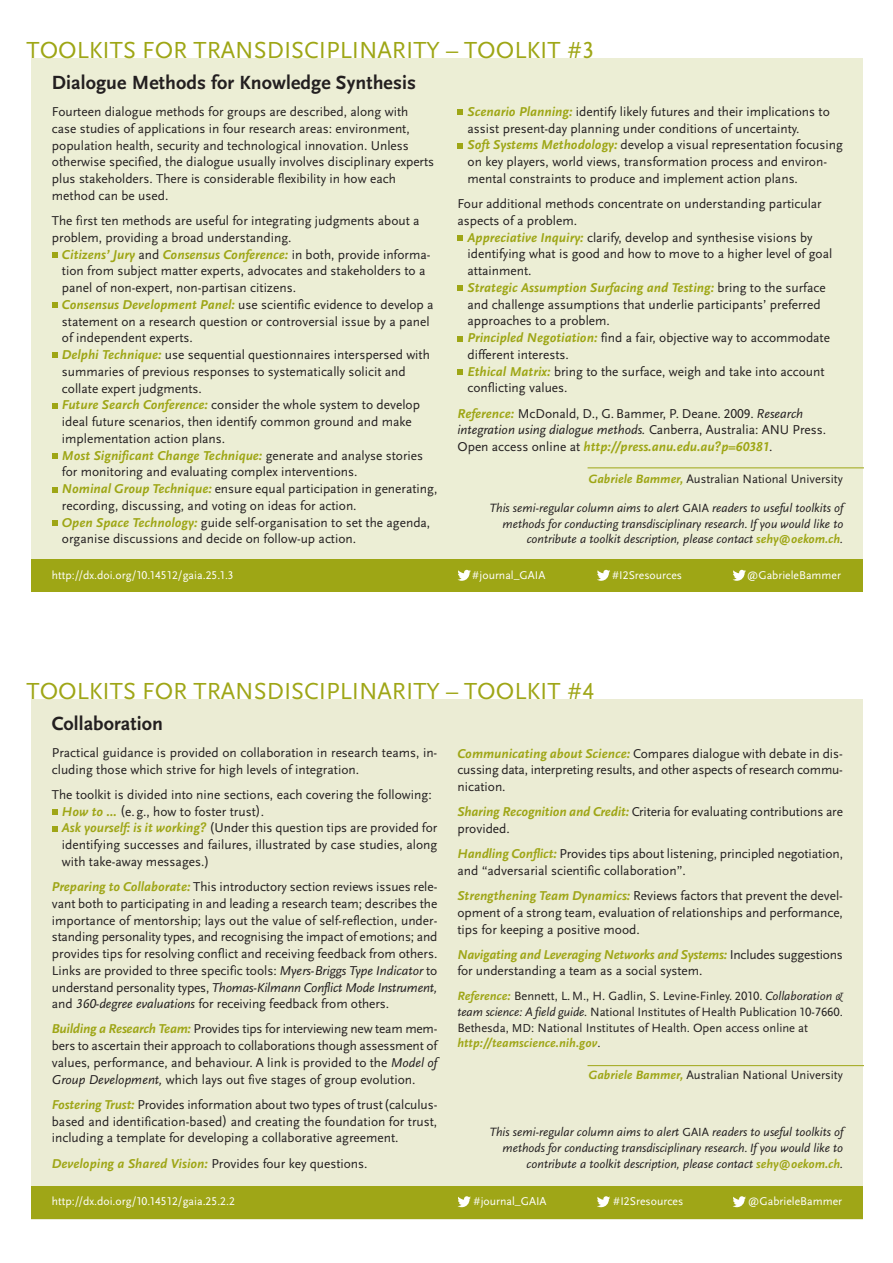
<style>
.page{position:relative;width:893px;height:1263px;background:#fff}
.page>*{position:absolute;margin:0;border:0;box-sizing:border-box;transform-origin:0 0}
.t1{font:24.3px "Scala Sans LF";color:#9ea615}
.t2{font:24.3px "Scala Sans LF";color:#9fa617}
.t3{font:700 19.95px "Scala Sans LF";letter-spacing:.005em;color:#231f20}
.t4{font:13.35px/16.8px "Scala Sans LF";color:#231f20}
.t5{font:italic 12.6px/15.9px "Scala Sans LF";color:#231f20;text-align:right}
.t6{font:12.6px/15.9px "Scala Sans LF";color:#231f20}
.t7{font:11.7px "Scala Sans LF";color:#fff}
.s1{font-weight:700;font-style:italic;color:#9ea615}
.s2{font-style:italic}
.s3{font-style:normal;font-size:12.15px}
.s4{font-weight:700;color:#9ea615}
.s5{font-weight:700;font-style:italic;color:#9fa617}
.s6{font-size:12.15px}
.s7{font-weight:700;color:#9fa617}
</style>
<div class="page">
<div style="left:32px;top:58px;width:831px;height:505px;background:#eceed5"></div>
<div style="left:32px;top:560px;width:831px;height:32px;background:#9ea615"></div>
<svg style="left:52px;top:252px;width:5px;height:6px"></svg>
<svg style="left:52px;top:302px;width:5px;height:6px"></svg>
<svg style="left:52px;top:353px;width:5px;height:5px"></svg>
<svg style="left:52px;top:403px;width:5px;height:5px"></svg>
<svg style="left:52px;top:453px;width:5px;height:6px"></svg>
<svg style="left:52px;top:487px;width:5px;height:5px"></svg>
<svg style="left:52px;top:520px;width:5px;height:6px"></svg>
<svg style="left:457px;top:143px;width:6px;height:6px"></svg>
<svg style="left:457px;top:235px;width:6px;height:6px"></svg>
<svg style="left:457px;top:286px;width:6px;height:5px"></svg>
<svg style="left:457px;top:336px;width:6px;height:5px"></svg>
<svg style="left:457px;top:369px;width:6px;height:6px"></svg>
<svg style="left:457px;top:110px;width:6px;height:5px"></svg>
<hr style="left:588px;top:468px;width:275px;height:1px;background:#9ea615">
<svg style="left:457px;top:570px;width:14px;height:11px"></svg>
<svg style="left:597px;top:570px;width:13px;height:11px"></svg>
<svg style="left:732px;top:570px;width:14px;height:11px"></svg>
<div style="left:32px;top:699px;width:831px;height:521px;background:#ebecd4"></div>
<div style="left:32px;top:1186px;width:831px;height:33px;background:#9fa617"></div>
<svg style="left:52px;top:809px;width:5px;height:6px"></svg>
<svg style="left:52px;top:826px;width:5px;height:5px"></svg>
<hr style="left:587px;top:1065px;width:276px;height:1px;background:#9fa617">
<svg style="left:457px;top:1196px;width:14px;height:11px"></svg>
<svg style="left:597px;top:1196px;width:13px;height:11px"></svg>
<svg style="left:732px;top:1196px;width:14px;height:11px"></svg>
<h1 class="t1" style="left:27px;top:40px;width:570px">TOOLKITS FOR TRANSDISCIPLINARITY – TOOLKIT #3</h1>
<h2 class="t3" style="left:52px;top:75px;width:366px">Dialogue Methods for Knowledge Synthesis</h2>
<p class="t4" style="left:52px;top:104px;width:384px">Fourteen dialogue methods for groups are described, along with case studies of applications in four research areas: environment, population health, security and technological innovation. Unless other wise speci fied, the dialogue usually involves disciplinary experts plus stakeholders. There is considerable flexibility in how each method can be used.</p>
<p class="t4" style="left:52px;top:213px;width:369px">The first ten methods are useful for integrating judgments about a problem, providing a broad understanding.</p>
<p class="t4" style="left:62px;top:247px;width:377px"><span class="s1">Citizens’ Jury</span> and <span class="s1">Consensus Conference:</span> in both, provide informa&shy;tion from subject matter experts, advocates and stakeholders to a panel of non-expert, non-partisan citizens.<br><span class="s1">Consensus Development Panel:</span> use scientific evidence to develop a statement on a research question or controversial issue by a panel of independent experts.<br><span class="s1">Delphi Technique:</span> use sequential questionnaires interspersed with summaries of previous responses to systematically solicit and collate expert judgments.<br><span class="s1">Future Search Conference:</span> consider the whole system to develop ideal future scenarios, then identify common ground and make implemen tation action plans.<br><span class="s1">Most Significant Change Technique:</span> generate and analyse stories for monitoring and evaluating complex interventions.<br><span class="s1">Nominal Group Technique:</span> ensure equal participation in generating, recording, discussing, and voting on ideas for action.<br><span class="s1">Open Space Technology:</span> guide self-organisation to set the agenda, organise discussions and decide on follow-up action.</p>
<p class="t4" style="left:468px;top:104px;width:377px"><span class="s1">Scenario Planning:</span> identify likely futures and their implications to assist present-day planning under conditions of uncertainty.<br><span class="s1">Soft Systems Methodology:</span> develop a visual representation focusing on key players, world views, transformation process and environ&shy;mental constraints to produce and implement action plans.</p>
<p class="t4" style="left:457px;top:196px;width:366px">Four additional methods concentrate on understanding particular aspects of a problem.</p>
<p class="t4" style="left:468px;top:230px;width:366px"><span class="s1">Appreciative Inquiry:</span> clarify, develop and synthesise visions by identifying what is good and how to move to a higher level of goal attainment.<br><span class="s1">Strategic Assumption Surfacing and Testing:</span> bring to the surface and challenge assumptions that underlie participants’ preferred approach es to a problem.<br><span class="s1">Principled Negotiation:</span> find a fair, objective way to accommodate different interests.<br><span class="s1">Ethical Matrix:</span> bring to the surface, weigh and take into account conflicting values.</p>
<p class="t4" style="left:457px;top:406px;width:370px"><span class="s1">Reference:</span> McDonald, D., G. Bammer, P. Deane. 2009. <span class="s2">Research integration using dialogue methods.</span> Canberra, Australia: ANU Press.<br>Open access online at <span class="s1">http://press.anu.edu.au?p=60381</span>.</p>
<p class="t6" style="left:588px;top:472px;width:256px"><span class="s1">Gabriele Bammer,</span> Australian National University</p>
<p class="t5" style="left:489px;top:501px;width:355px">This semi-regular column aims to alert <span class="s3">GAIA</span> readers to useful toolkits of methods for conducting transdisciplinary research. If you would like to contribute a toolkit description, please contact <span class="s4">sehy@oekom.ch</span>.</p>
<p class="t7" style="left:52px;top:570px;width:183px">http://dx.doi.org/10.14512/gaia.25.1.3</p>
<p class="t7" style="left:472px;top:570px;width:75px">#journal_GAIA</p>
<p class="t7" style="left:612px;top:570px;width:72px">#I2Sresources</p>
<p class="t7" style="left:747px;top:570px;width:96px">@GabrieleBammer</p>
<h1 class="t2" style="left:27px;top:681px;width:570px">TOOLKITS FOR TRANSDISCIPLINARITY – TOOLKIT #4</h1>
<h2 class="t3" style="left:52px;top:716px;width:113px">Collaboration</h2>
<p class="t4" style="left:52px;top:745px;width:387px">Practical guidance is provided on collaboration in research teams, in&shy;cluding those which strive for high levels of integration.</p>
<p class="t4" style="left:62px;top:787px;width:377px;text-indent:-10px">The toolkit is divided into nine sections, each covering the following:<br><span class="s5">How to …</span> (e. g., how to foster trust).<br><span class="s5">Ask yourself: is it working?</span> (Under this question tips are provided for identifying successes and failures, illustrated by case studies, along with take-away messages.)</p>
<p class="t4" style="left:52px;top:879px;width:387px;text-align:justify"><span class="s5">Preparing to Collaborate:</span> This introductory section reviews issues rele - vant both to participating in and leading a research team; describes the importance of mentorship; lays out the value of self-reflection, under - stand ing personality types, and recognising the impact of emotions; and provides tips for resolving conflict and receiving feedback from others.<br>Links are provided to three specific tools: <span class="s2">Myers-Briggs Type Indicator</span> to understand personality types, <span class="s2">Thomas-Kilmann Conflict Mode Instru ment, </span>and <span class="s2">360-degree evaluations</span> for receiving feedback from others.</p>
<p class="t4" style="left:52px;top:1022px;width:387px;text-align:justify"><span class="s5">Building a Research Team:</span> Provides tips for interviewing new team mem&shy;bers to ascertain their approach to collaborations though assessment of values, performance, and behaviour. A link is provided to the <span class="s2">Model of Group Development,</span> which lays out five stages of group evolution.</p>
<p class="t4" style="left:52px;top:1097px;width:387px;text-align:justify"><span class="s5">Fostering Trust:</span> Provides information about two types of trust(calculus&shy;based and identification-based) and creating the foundation for trust, in cluding a template for developing a collaborative agreement.</p>
<p class="t4" style="left:52px;top:1156px;width:317px"><span class="s5">Developing a Shared Vision:</span> Provides four key questions.</p>
<p class="t4" style="left:457px;top:746px;width:387px;text-align:justify"><span class="s5">Communicating about Science:</span> Compares dialogue with debate in dis&shy;cussing data, interpreting results, and other aspects of research commu&shy;nication.</p>
<p class="t4" style="left:457px;top:804px;width:387px"><span class="s5">Sharing Recognition and Credit:</span> Criteria for evaluating contributions are provided.</p>
<p class="t4" style="left:457px;top:846px;width:387px"><span class="s5">Handling Conflict:</span> Provides tips about listening, principled negotiation, and “adversarial scientific collaboration”.</p>
<p class="t4" style="left:457px;top:888px;width:387px;text-align:justify"><span class="s5">Strengthening Team Dynamics:</span> Reviews factors that prevent the devel&shy;opment of a strong team, evaluation of relationships and performance, tips for keeping a positive mood.</p>
<p class="t4" style="left:457px;top:947px;width:387px"><span class="s5">Navigating and Leveraging Networks and Systems:</span> Includes suggestions for understanding a team as a social system.</p>
<p class="t6" style="left:457px;top:988px;width:387px"><span class="s5">Reference:</span> Bennett, L.M., H. Gadlin, S. Levine-Finley. 2010. <span class="s2">Collaboration &amp; team science: A field guide.</span> National Institutes of Health Publication 10-7660.<br>Bethesda, <span class="s6">MD</span>: National Institutes of Health. Open access online at <span class="s5">http://teamscience.nih.gov</span>.</p>
<p class="t6" style="left:588px;top:1068px;width:256px"><span class="s5">Gabriele Bammer,</span> Australian National University</p>
<p class="t5" style="left:489px;top:1125px;width:355px">This semi-regular column aims to alert <span class="s3">GAIA</span> readers to useful toolkits of methods for conducting transdisciplinary research. If you would like to contribute a toolkit description, please contact <span class="s7">sehy@oekom.ch</span>.</p>
<p class="t7" style="left:52px;top:1196px;width:185px">http://dx.doi.org/10.14512/gaia.25.2.2</p>
<p class="t7" style="left:473px;top:1196px;width:75px">#journal_GAIA</p>
<p class="t7" style="left:613px;top:1196px;width:72px">#I2Sresources</p>
<p class="t7" style="left:748px;top:1196px;width:96px">@GabrieleBammer</p>
</div>
